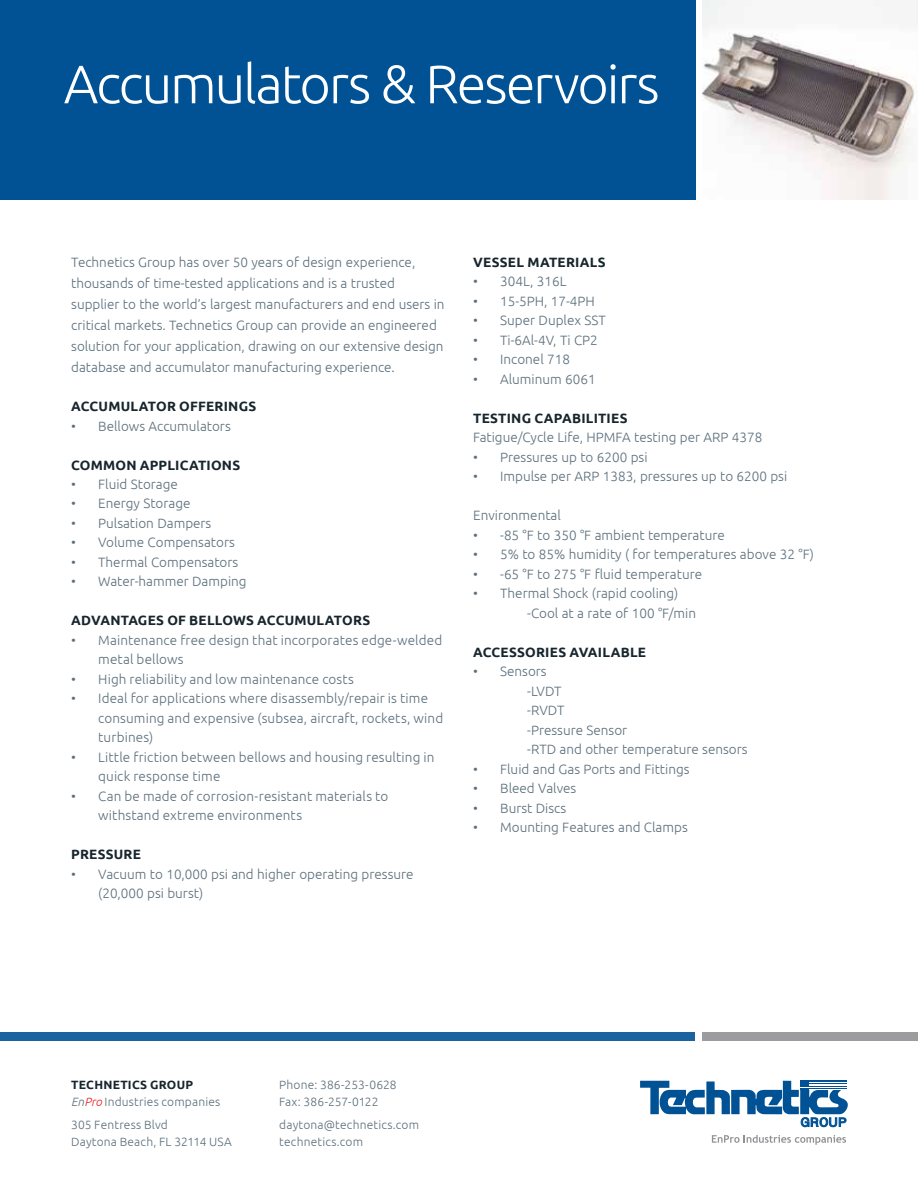
<style>
.page{position:relative;width:918px;height:1188px;background:#fff}
.page>*{position:absolute;margin:0;border:0;box-sizing:border-box;transform-origin:0 0}
.t1{font:300 54px "Ubuntu";letter-spacing:-.04em;color:#fff}
.t2{font:300 13.5px/19.5px "Ubuntu";color:#5c6f7c}
.t3{font:700 13.5px "Ubuntu";letter-spacing:.015em;color:#17252d}
.t4{font:300 12px/16.5px "Ubuntu";letter-spacing:.015em;color:#5c6f7c}
.s1{font-weight:700;color:#17252d}
.s2{font-style:italic}
.s3{font-style:italic;color:#ed1e24}
</style>
<div class="page">
<div style="left:0;top:0;width:695px;height:199px;background:#005295"></div>
<svg style="left:640px;top:1081px;width:208px;height:64px"></svg>
<div style="left:0;top:1032px;width:695px;height:9px;background:#1a639f"></div>
<div style="left:702px;top:1032px;width:216px;height:9px;background:#9c9c9f"></div>
<img style="left:702px;top:0;width:216px;height:199px">
<h1 class="t1" style="left:64px;top:52px;width:597px">Accumulators &amp; Reservoirs</h1>
<p class="t2" style="left:71px;top:251px;width:375px;line-height:21px">Technetics Group has over 50 years of design experience, thousands of time-tested applications and is a trusted supplier to the world’s largest manufacturers and end users in critical markets. Technetics Group can provide an engineered solution for your application, drawing on our extensive design database and accumulator manufacturing experience.</p>
<p class="t3" style="left:71px;top:398px;width:186px">ACCUMULATOR OFFERINGS</p>
<p class="t2" style="left:71px;top:416px;width:161px">• Bellows Accumulators</p>
<p class="t3" style="left:71px;top:457px;width:170px">COMMON APPLICATIONS</p>
<p class="t2" style="left:71px;top:474px;width:108px">• Fluid Storage</p>
<p class="t2" style="left:71px;top:494px;width:121px">• Energy Storage</p>
<p class="t2" style="left:71px;top:513px;width:142px">• Pulsation Dampers</p>
<p class="t2" style="left:71px;top:533px;width:165px">• Volume Compensators</p>
<p class="t2" style="left:71px;top:552px;width:169px">• Thermal Compensators</p>
<p class="t2" style="left:71px;top:572px;width:177px">• Water-hammer Damping</p>
<p class="t3" style="left:71px;top:612px;width:301px">ADVANTAGES OF BELLOWS ACCUMULATORS</p>
<p class="t2" style="left:98px;top:630px;width:346px;text-indent:-27px">• Maintenance free design that incorporates edge-welded metal bellows</p>
<p class="t2" style="left:71px;top:669px;width:284px">• High reliability and low maintenance costs</p>
<p class="t2" style="left:98px;top:689px;width:346px;text-indent:-27px">• Ideal for applications where disassembly/repair is time consuming and expensive (subsea, aircraft, rockets, wind turbines)</p>
<p class="t2" style="left:98px;top:747px;width:338px;text-indent:-27px">• Little friction between bellows and housing resulting in quick response time</p>
<p class="t2" style="left:98px;top:786px;width:292px;text-indent:-27px">• Can be made of corrosion-resistant materials to withstand extreme environments</p>
<p class="t3" style="left:71px;top:846px;width:71px">PRESSURE</p>
<p class="t2" style="left:98px;top:864px;width:317px;text-indent:-27px">• Vacuum to 10,000 psi and higher operating pressure (20,000 psi burst)</p>
<p class="t3" style="left:473px;top:254px;width:134px">VESSEL MATERIALS</p>
<p class="t2" style="left:473px;top:271px;width:95px">• 304L, 316L</p>
<p class="t2" style="left:473px;top:291px;width:123px">• 15-5PH, 17-4PH</p>
<p class="t2" style="left:473px;top:310px;width:134px">• Super Duplex SST</p>
<p class="t2" style="left:473px;top:330px;width:126px">• Ti-6Al-4V, Ti CP2</p>
<p class="t2" style="left:473px;top:349px;width:98px">• Inconel 718</p>
<p class="t2" style="left:473px;top:369px;width:124px">• Aluminum 6061</p>
<p class="t3" style="left:473px;top:410px;width:156px">TESTING CAPABILITIES</p>
<p class="t2" style="left:473px;top:427px;width:291px">Fatigue/Cycle Life, HPMFA testing per ARP 4378</p>
<p class="t2" style="left:473px;top:447px;width:176px">• Pressures up to 6200 psi</p>
<p class="t2" style="left:473px;top:466px;width:316px">• Impulse per ARP 1383, pressures up to 6200 psi</p>
<p class="t2" style="left:473px;top:505px;width:89px">Environmental</p>
<p class="t2" style="left:473px;top:525px;width:253px">• -85 °F to 350 °F ambient temperature</p>
<p class="t2" style="left:473px;top:544px;width:342px">• 5% to 85% humidity ( for temperatures above 32 °F)</p>
<p class="t2" style="left:473px;top:564px;width:231px">• -65 °F to 275 °F fluid temperature</p>
<p class="t2" style="left:527px;top:583px;width:170px;text-indent:-54px">• Thermal Shock (rapid cooling) -Cool at a rate of 100 °F/min</p>
<p class="t3" style="left:473px;top:644px;width:174px">ACCESSORIES AVAILABLE</p>
<p class="t2" style="left:527px;top:661px;width:222px;text-indent:-54px">• Sensors<br>-LVDT<br>-RVDT<br>-Pressure Sensor<br>-RTD and other temperature sensors</p>
<p class="t2" style="left:473px;top:759px;width:218px">• Fluid and Gas Ports and Fittings</p>
<p class="t2" style="left:473px;top:778px;width:105px">• Bleed Valves</p>
<p class="t2" style="left:473px;top:798px;width:95px">• Burst Discs</p>
<p class="t2" style="left:473px;top:817px;width:216px">• Mounting Features and Clamps</p>
<p class="t4" style="left:71px;top:1076px;width:151px"><span class="s1">TECHNETICS GROUP<br></span><span class="s2">En</span><span class="s3">Pro</span> Industries companies</p>
<p class="t4" style="left:71px;top:1116px;width:162px">305 Fentress Blvd<br>Daytona Beach, FL 32114 USA</p>
<p class="t4" style="left:279px;top:1076px;width:119px">Phone: 386-253-0628<br>Fax: 386-257-0122</p>
<p class="t4" style="left:279px;top:1116px;width:141px">daytona@technetics.com technetics.com</p>
</div>
